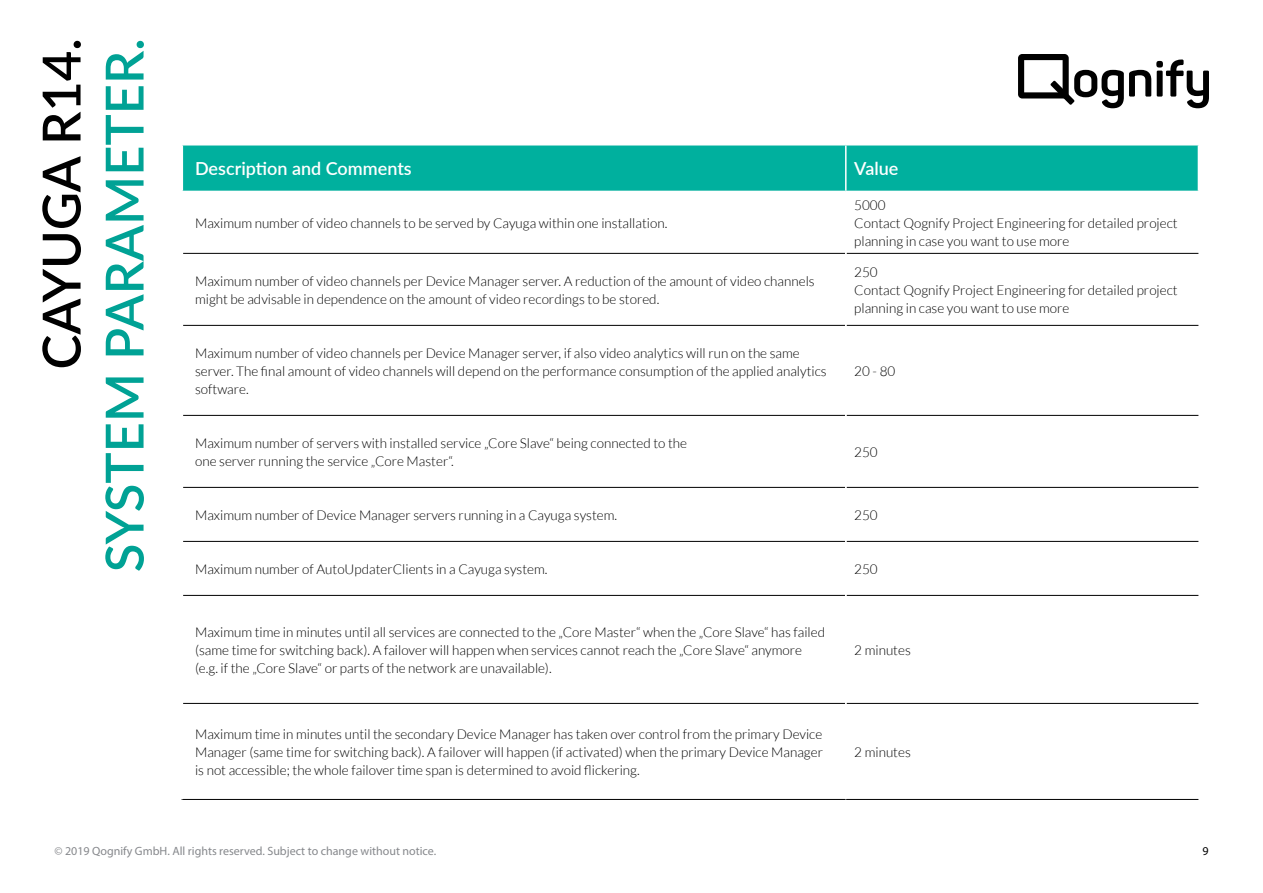
<style>
.page{position:relative;width:1263px;height:893px;background:#fff}
.page>*{position:absolute;margin:0;border:0;box-sizing:border-box;transform-origin:0 0}
.t1{font:600 52.5px "Lato";color:#00a295}
.t2{font:600 52.5px "Lato";color:#000}
.t3{font:600 18px "Lato";color:#fff}
.t4{font:300 13.5px/18px "Lato";color:#000}
.t5{font:12px "Myriad Pro";color:#86888c}
.t6{font:12px "Myriad Pro";color:#000}
</style>
<div class="page">
<svg style="left:1018px;top:54px;width:191px;height:54px"></svg>
<div style="left:183px;top:146px;width:1015px;height:45px;background:#00b09e"></div>
<hr style="left:183px;top:253px;width:662px;height:1px;background:#000">
<hr style="left:846px;top:253px;width:352px;height:1px;background:#000">
<hr style="left:183px;top:325px;width:662px;height:1px;background:#000">
<hr style="left:846px;top:325px;width:352px;height:1px;background:#000">
<hr style="left:183px;top:415px;width:662px;height:1px;background:#000">
<hr style="left:846px;top:415px;width:352px;height:1px;background:#000">
<hr style="left:183px;top:487px;width:662px;height:1px;background:#000">
<hr style="left:846px;top:487px;width:352px;height:1px;background:#000">
<hr style="left:183px;top:541px;width:662px;height:1px;background:#000">
<hr style="left:846px;top:541px;width:352px;height:1px;background:#000">
<hr style="left:183px;top:595px;width:662px;height:1px;background:#000">
<hr style="left:846px;top:595px;width:352px;height:1px;background:#000">
<hr style="left:183px;top:703px;width:662px;height:1px;background:#000">
<hr style="left:846px;top:703px;width:352px;height:1px;background:#000">
<hr style="left:182px;top:799px;width:664px;height:1px;background:#000">
<hr style="left:846px;top:799px;width:352px;height:1px;background:#000">
<hr style="left:845px;top:146px;width:1px;height:45px;background:#fff">
<h1 class="t2" style="left:23px;top:369px;width:333px;rotate:-90deg">CAYUGA R14.</h1>
<h1 class="t1" style="left:86px;top:572px;width:535px;rotate:-90deg">SYSTEM PARAMETER.</h1>
<p class="t3" style="left:195px;top:156px;width:218px">Description and Comments</p>
<p class="t3" style="left:854px;top:156px;width:46px">Value</p>
<p class="t4" style="left:195px;top:214px;width:474px">Maximum number of video channels to be served by Cayuga within one installation.</p>
<p class="t4" style="left:854px;top:196px;width:33px">5000</p>
<p class="t4" style="left:854px;top:214px;width:325px">Contact Qognify Project Engineering for detailed project planning in case you want to use more</p>
<p class="t4" style="left:195px;top:272px;width:621px">Maximum number of video channels per Device Manager server. A reduction of the amount of video channels might be advisable in dependence on the amount of video recordings to be stored.</p>
<p class="t4" style="left:195px;top:344px;width:633px">Maximum number of video channels per Device Manager server, if also video analytics will run on the same server. The final amount of video channels will depend on the performance consumption of the applied analytics software.</p>
<p class="t4" style="left:854px;top:263px;width:25px">250</p>
<p class="t4" style="left:854px;top:281px;width:325px">Contact Qognify Project Engineering for detailed project planning in case you want to use more</p>
<p class="t4" style="left:854px;top:362px;width:43px">20 - 80</p>
<p class="t4" style="left:195px;top:434px;width:494px">Maximum number of servers with installed service „Core Slave“ being connected to the one server running the service „Core Master“.</p>
<p class="t4" style="left:854px;top:443px;width:25px">250</p>
<p class="t4" style="left:195px;top:506px;width:424px">Maximum number of Device Manager servers running in a Cayuga system.</p>
<p class="t4" style="left:854px;top:506px;width:25px">250</p>
<p class="t4" style="left:195px;top:560px;width:354px">Maximum number of AutoUpdaterClients in a Cayuga system.</p>
<p class="t4" style="left:854px;top:560px;width:25px">250</p>
<p class="t4" style="left:195px;top:623px;width:631px">Maximum time in minutes until all services are connected to the „Core Master“ when the „Core Slave“ has failed (same time for switching back). A failover will happen when services cannot reach the „Core Slave“ anymore (e.g. if the „Core Slave“ or parts of the network are unavailable).</p>
<p class="t4" style="left:195px;top:725px;width:629px;text-align:justify">Maximum time in minutes until the secondary Device Manager has taken over control from the primary Device Manager (same time for switching back). A failover will happen (if activated) when the primary Device Manager is not accessible; the whole failover time span is determined to avoid flickering.</p>
<p class="t4" style="left:854px;top:641px;width:58px">2 minutes</p>
<p class="t4" style="left:854px;top:743px;width:58px">2 minutes</p>
<p class="t5" style="left:54px;top:844px;width:383px">© 2019 Qognify GmbH. All rights reserved. Subject to change without notice.</p>
<p class="t6" style="left:1202px;top:844px;width:8px">9</p>
</div>
